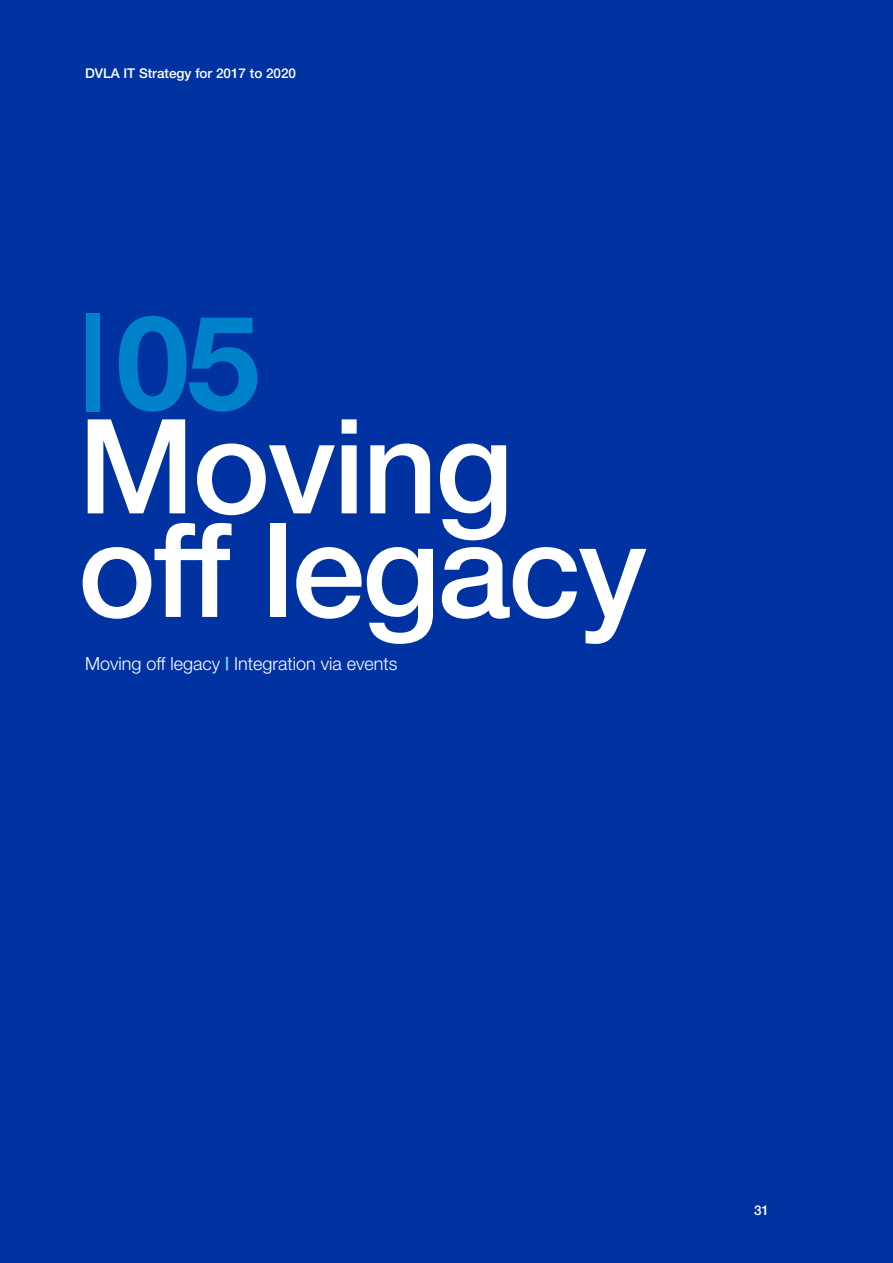
<style>
.page{position:relative;width:893px;height:1263px;background:#0033a1}
.page>*{position:absolute;margin:0;border:0;box-sizing:border-box;transform-origin:0 0}
.t1{font:500 131.55px/103.5px "Helvetica Neue";letter-spacing:-.02em;color:#fff}
.t2{font:300 18px "Helvetica Neue";color:#fff}
.t3{font:500 13.5px "Helvetica Neue";color:#fff}
.s1{color:#0082ca}
.s2{font-weight:700;color:#0082ca}
.s3{font-weight:700;color:#80d3e7}
</style>
<div class="page">
<p class="t3" style="left:85px;top:65px;width:213px">DVLA IT Strategy for 2017 to 2020</p>
<h1 class="t1" style="left:78px;top:310px;width:570px"><span class="s1">|</span> <span class="s2">05<br></span>Moving off legacy</h1>
<p class="t2" style="left:85px;top:653px;width:314px">Moving off legacy <span class="s3">|</span> Integration via events</p>
<p class="t3" style="left:754px;top:1202px;width:17px">31</p>
</div>
